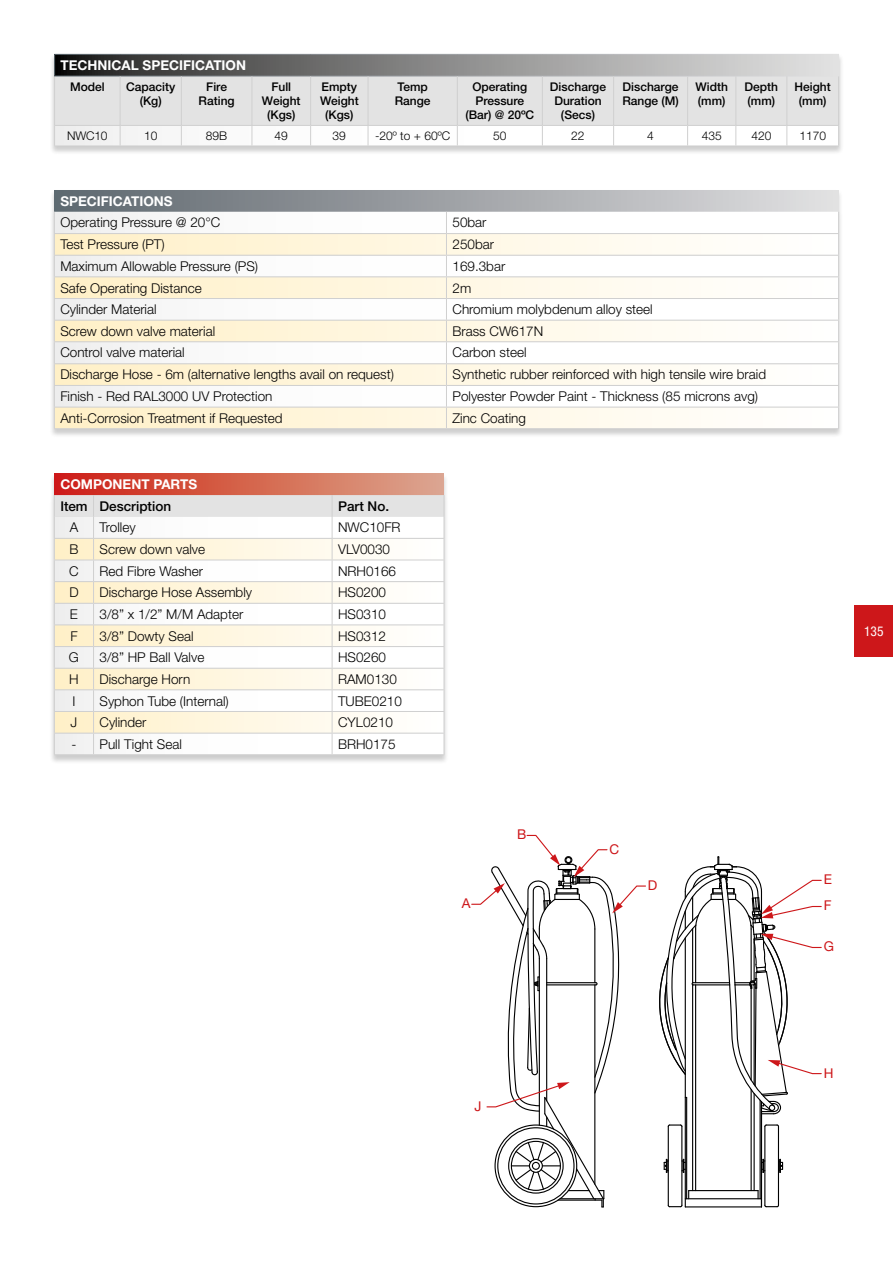
<style>
.page{position:relative;width:893px;height:1263px;background:#fff}
.page>*{position:absolute;margin:0;border:0;box-sizing:border-box;transform-origin:0 0}
.t1{font:300 13.5px "Helvetica Neue LT Std";color:#000}
.t2{font:700 13.5px "Helvetica Neue LT Std";color:#fff}
.t3{font:500 13.5px "Helvetica Neue LT Std";color:#000}
.t4{font:13.5px/26.1px "Helvetica Neue LT Std";color:#cd171a}
.t5{font:condensed 13.5px "Helvetica Neue LT Std";color:#fff}
.t6{font:500 12px/14.4px "Helvetica Neue LT Std";color:#000;text-align:center}
.t7{font:300 12px "Helvetica Neue LT Std";color:#000}
</style>
<div class="page">
<svg style="left:471px;top:834px;width:351px;height:374px"></svg>
<div style="left:855px;top:605px;width:38px;height:51px;background:#cd171a"></div>
<div style="left:49px;top:190px;width:795px;height:248px;background:#000;opacity:.2"></div>
<div style="left:54px;top:190px;width:785px;height:22px;background:linear-gradient(to right,#5d666d,#e1e0e1)"></div>
<svg style="left:55px;top:212px;width:783px;height:21px"></svg>
<svg style="left:55px;top:234px;width:783px;height:194px"></svg>
<hr style="left:54px;top:233px;width:392px;height:1px;background:#d0d0d0">
<hr style="left:446px;top:233px;width:393px;height:1px;background:#d0d0d0">
<hr style="left:54px;top:255px;width:392px;height:1px;background:#d0d0d0">
<hr style="left:446px;top:255px;width:393px;height:1px;background:#d0d0d0">
<hr style="left:54px;top:276px;width:392px;height:1px;background:#d0d0d0">
<hr style="left:446px;top:276px;width:393px;height:1px;background:#d0d0d0">
<hr style="left:54px;top:298px;width:392px;height:1px;background:#d0d0d0">
<hr style="left:446px;top:298px;width:393px;height:1px;background:#d0d0d0">
<hr style="left:54px;top:320px;width:392px;height:1px;background:#d0d0d0">
<hr style="left:446px;top:320px;width:393px;height:1px;background:#d0d0d0">
<hr style="left:54px;top:341px;width:392px;height:1px;background:#d0d0d0">
<hr style="left:446px;top:341px;width:393px;height:1px;background:#d0d0d0">
<hr style="left:54px;top:363px;width:392px;height:1px;background:#d0d0d0">
<hr style="left:446px;top:363px;width:393px;height:1px;background:#d0d0d0">
<hr style="left:54px;top:385px;width:392px;height:1px;background:#d0d0d0">
<hr style="left:446px;top:385px;width:393px;height:1px;background:#d0d0d0">
<hr style="left:54px;top:407px;width:392px;height:1px;background:#d0d0d0">
<svg style="left:54px;top:212px;width:1px;height:216px"></svg>
<hr style="left:446px;top:407px;width:393px;height:1px;background:#d0d0d0">
<svg style="left:446px;top:212px;width:1px;height:216px"></svg>
<svg style="left:838px;top:212px;width:1px;height:216px"></svg>
<hr style="left:54px;top:428px;width:392px;height:1px;background:#d0d0d0">
<hr style="left:446px;top:428px;width:393px;height:1px;background:#d0d0d0">
<div style="left:49px;top:473px;width:400px;height:291px;background:#000;opacity:.2"></div>
<div style="left:54px;top:473px;width:390px;height:22px;background:linear-gradient(to right,#cd1e12,#dca98d)"></div>
<hr style="left:54px;top:754px;width:40px;height:1px;background:#d0d0d0">
<hr style="left:94px;top:754px;width:238px;height:1px;background:#d0d0d0">
<hr style="left:332px;top:754px;width:112px;height:1px;background:#d0d0d0">
<svg style="left:54px;top:495px;width:391px;height:259px"></svg>
<div style="left:50px;top:54px;width:793px;height:101px;background:#000;opacity:.2"></div>
<hr style="left:54px;top:54px;width:66px;height:1px;background:#fff">
<hr style="left:120px;top:54px;width:61px;height:1px;background:#fff">
<hr style="left:181px;top:54px;width:71px;height:1px;background:#fff">
<hr style="left:252px;top:54px;width:59px;height:1px;background:#fff">
<hr style="left:311px;top:54px;width:57px;height:1px;background:#fff">
<hr style="left:368px;top:54px;width:89px;height:1px;background:#fff">
<hr style="left:457px;top:54px;width:85px;height:1px;background:#fff">
<hr style="left:542px;top:54px;width:72px;height:1px;background:#fff">
<hr style="left:614px;top:54px;width:74px;height:1px;background:#fff">
<hr style="left:688px;top:54px;width:48px;height:1px;background:#fff">
<hr style="left:736px;top:54px;width:51px;height:1px;background:#fff">
<hr style="left:787px;top:54px;width:52px;height:1px;background:#fff">
<svg style="left:54px;top:55px;width:785px;height:91px"></svg>
<hr style="left:54px;top:146px;width:66px;height:1px;background:#d0d0d0">
<hr style="left:120px;top:146px;width:61px;height:1px;background:#d0d0d0">
<hr style="left:181px;top:146px;width:71px;height:1px;background:#d0d0d0">
<hr style="left:252px;top:146px;width:59px;height:1px;background:#d0d0d0">
<hr style="left:311px;top:146px;width:57px;height:1px;background:#d0d0d0">
<hr style="left:368px;top:146px;width:89px;height:1px;background:#d0d0d0">
<hr style="left:457px;top:146px;width:85px;height:1px;background:#d0d0d0">
<hr style="left:542px;top:146px;width:72px;height:1px;background:#d0d0d0">
<hr style="left:614px;top:146px;width:74px;height:1px;background:#d0d0d0">
<hr style="left:688px;top:146px;width:48px;height:1px;background:#d0d0d0">
<hr style="left:736px;top:146px;width:51px;height:1px;background:#d0d0d0">
<hr style="left:787px;top:146px;width:52px;height:1px;background:#d0d0d0">
<p class="t2" style="left:61px;top:57px;width:187px">TECHNICAL SPECIFICATION</p>
<p class="t6" style="left:70px;top:79px;width:36px">Model</p>
<p class="t6" style="left:126px;top:79px;width:51px">Capacity (Kg)</p>
<p class="t6" style="left:199px;top:79px;width:38px">Fire<br>Rating</p>
<p class="t6" style="left:262px;top:79px;width:40px">Full<br>Weight (Kgs)</p>
<p class="t6" style="left:320px;top:79px;width:40px">Empty<br>Weight (Kgs)</p>
<p class="t6" style="left:395px;top:79px;width:37px;text-align:left">Temp<br>Range</p>
<p class="t6" style="left:465px;top:79px;width:70px">Operating<br>Pressure (Bar) @ 20ºC</p>
<p class="t6" style="left:550px;top:79px;width:58px">Discharge<br>Duration (Secs)</p>
<p class="t6" style="left:622px;top:79px;width:58px;text-align:left">Discharge<br>Range (M)</p>
<p class="t6" style="left:695px;top:79px;width:34px;text-align:left">Width (mm)</p>
<p class="t6" style="left:745px;top:79px;width:35px;text-align:left">Depth (mm)</p>
<p class="t6" style="left:795px;top:79px;width:38px">Height (mm)</p>
<p class="t7" style="left:67px;top:128px;width:42px">NWC10</p>
<p class="t7" style="left:144px;top:128px;width:15px">10</p>
<p class="t7" style="left:206px;top:128px;width:23px">89B</p>
<p class="t7" style="left:275px;top:128px;width:15px">49</p>
<p class="t7" style="left:333px;top:128px;width:15px">39</p>
<p class="t7" style="left:375px;top:128px;width:77px">-20º to + 60ºC</p>
<p class="t7" style="left:493px;top:128px;width:15px">50</p>
<p class="t7" style="left:571px;top:128px;width:15px">22</p>
<p class="t7" style="left:647px;top:128px;width:8px">4</p>
<p class="t7" style="left:702px;top:128px;width:22px">435</p>
<p class="t7" style="left:751px;top:128px;width:22px">420</p>
<p class="t7" style="left:799px;top:128px;width:28px">1170</p>
<p class="t2" style="left:60px;top:193px;width:114px">SPECIFICATIONS</p>
<p class="t1" style="left:60px;top:214px;width:162px">Operating Pressure @ 20°C</p>
<p class="t1" style="left:452px;top:214px;width:36px">50bar</p>
<p class="t1" style="left:60px;top:236px;width:106px">Test Pressure (PT)</p>
<p class="t1" style="left:452px;top:236px;width:43px">250bar</p>
<p class="t1" style="left:60px;top:258px;width:199px">Maximum Allowable Pressure (PS)</p>
<p class="t1" style="left:452px;top:258px;width:54px">169.3bar</p>
<p class="t1" style="left:60px;top:279px;width:143px">Safe Operating Distance</p>
<p class="t1" style="left:452px;top:279px;width:20px">2m</p>
<p class="t1" style="left:60px;top:301px;width:98px">Cylinder Material</p>
<p class="t1" style="left:452px;top:301px;width:202px">Chromium molybdenum alloy steel</p>
<p class="t1" style="left:60px;top:323px;width:156px">Screw down valve material</p>
<p class="t1" style="left:452px;top:323px;width:92px">Brass CW617N</p>
<p class="t1" style="left:60px;top:344px;width:126px">Control valve material</p>
<p class="t1" style="left:452px;top:344px;width:76px">Carbon steel</p>
<p class="t1" style="left:60px;top:366px;width:335px">Discharge Hose - 6m (alternative lengths avail on request)</p>
<p class="t1" style="left:452px;top:366px;width:315px">Synthetic rubber reinforced with high tensile wire braid</p>
<p class="t1" style="left:60px;top:388px;width:214px">Finish - Red RAL3000 UV Protection</p>
<p class="t1" style="left:452px;top:388px;width:307px">Polyester Powder Paint - Thickness (85 microns avg)</p>
<p class="t1" style="left:60px;top:410px;width:224px">Anti-Corrosion Treatment if Requested</p>
<p class="t1" style="left:452px;top:410px;width:75px">Zinc Coating</p>
<p class="t2" style="left:60px;top:476px;width:138px">COMPONENT PARTS</p>
<p class="t3" style="left:60px;top:498px;width:112px">Item Description</p>
<p class="t3" style="left:338px;top:498px;width:53px">Part No.</p>
<p class="t1" style="left:70px;top:519px;width:10px">A</p>
<p class="t1" style="left:100px;top:519px;width:38px">Trolley</p>
<p class="t1" style="left:338px;top:519px;width:64px">NWC10FR</p>
<p class="t1" style="left:69px;top:541px;width:11px">B</p>
<p class="t1" style="left:100px;top:541px;width:107px">Screw down valve</p>
<p class="t1" style="left:338px;top:541px;width:54px">VLV0030</p>
<p class="t1" style="left:69px;top:563px;width:11px">C</p>
<p class="t1" style="left:100px;top:563px;width:105px">Red Fibre Washer</p>
<p class="t1" style="left:338px;top:563px;width:60px">NRH0166</p>
<p class="t1" style="left:69px;top:584px;width:11px">D</p>
<p class="t1" style="left:100px;top:584px;width:154px">Discharge Hose Assembly</p>
<p class="t1" style="left:338px;top:584px;width:50px">HS0200</p>
<p class="t1" style="left:70px;top:606px;width:10px">E</p>
<p class="t1" style="left:100px;top:606px;width:145px">3/8” x 1/2” M/M Adapter</p>
<p class="t1" style="left:338px;top:606px;width:50px">HS0310</p>
<p class="t1" style="left:70px;top:627px;width:9px">F</p>
<p class="t1" style="left:100px;top:627px;width:96px">3/8” Dowty Seal</p>
<p class="t1" style="left:338px;top:627px;width:50px">HS0312</p>
<p class="t1" style="left:69px;top:649px;width:12px">G</p>
<p class="t1" style="left:100px;top:649px;width:106px">3/8” HP Ball Valve</p>
<p class="t1" style="left:338px;top:649px;width:50px">HS0260</p>
<p class="t1" style="left:69px;top:671px;width:11px">H</p>
<p class="t1" style="left:100px;top:671px;width:92px">Discharge Horn</p>
<p class="t1" style="left:338px;top:671px;width:60px">RAM0130</p>
<p class="t1" style="left:72px;top:692px;width:4px">I</p>
<p class="t1" style="left:100px;top:692px;width:131px">Syphon Tube (Internal)</p>
<p class="t1" style="left:338px;top:692px;width:65px">TUBE0210</p>
<p class="t1" style="left:71px;top:714px;width:8px">J</p>
<p class="t1" style="left:100px;top:714px;width:49px">Cylinder</p>
<p class="t1" style="left:338px;top:714px;width:57px">CYL0210</p>
<p class="t1" style="left:71px;top:736px;width:112px">- Pull Tight Seal</p>
<p class="t1" style="left:338px;top:736px;width:59px">BRH0175</p>
<p class="t4" style="left:462px;top:890px;width:10px">A</p>
<p class="t4" style="left:517px;top:821px;width:11px">B</p>
<p class="t4" style="left:609px;top:836px;width:11px">C</p>
<p class="t4" style="left:648px;top:872px;width:11px">D</p>
<p class="t4" style="left:824px;top:866px;width:10px">E<br>F</p>
<p class="t4" style="left:824px;top:933px;width:12px">G</p>
<p class="t5" style="left:864px;top:623px;width:21px">135</p>
<p class="t4" style="left:474px;top:1093px;width:9px">J</p>
<p class="t4" style="left:824px;top:1059px;width:11px">H</p>
</div>
